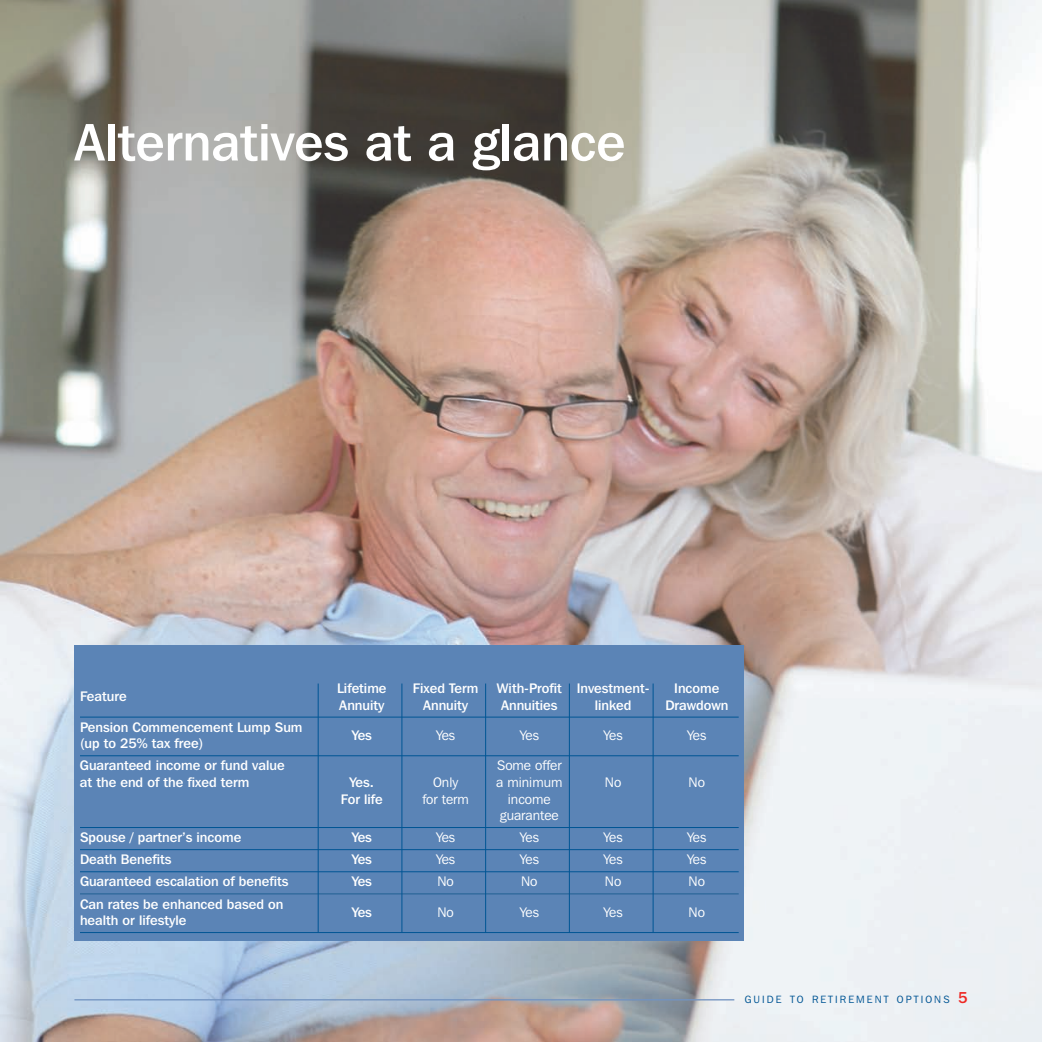
<style>
.page{position:relative;width:1042px;height:1042px;background:#fff}
.page>*{position:absolute;margin:0;border:0;box-sizing:border-box;transform-origin:0 0}
.t1{font:500 52.5px "Franklin Gothic IT Cby BT";color:#fff}
.t2{font:500 13.83px/16.4px "Franklin Gothic IT Cby BT";color:#fff}
.t3{font:13.83px/16.4px "Franklin Gothic IT Cby BT";color:#fff;text-align:center}
.t4{font:10.5px "Franklin Gothic IT Cby BT";letter-spacing:.2em;color:#005594}
.s1{font-weight:500;font-size:15.75px;color:#ee2823}
</style>
<div class="page">
<img style="left:0;top:0;width:1042px;height:1042px">
<hr style="left:74px;top:999px;width:660px;height:1px;background:#7293c1">
<div style="left:74px;top:645px;width:670px;height:296px;background:#5b84b6"></div>
<hr style="left:80px;top:716px;width:659px;height:1px;background:#005594">
<hr style="left:80px;top:755px;width:659px;height:1px;background:#005594">
<hr style="left:80px;top:827px;width:659px;height:1px;background:#005594">
<hr style="left:80px;top:849px;width:659px;height:1px;background:#005594">
<hr style="left:80px;top:871px;width:659px;height:1px;background:#005594">
<hr style="left:80px;top:893px;width:659px;height:1px;background:#216093">
<hr style="left:80px;top:932px;width:659px;height:1px;background:#005594">
<hr style="left:652px;top:683px;width:1px;height:249px;background:#005594">
<hr style="left:569px;top:683px;width:1px;height:249px;background:#005594">
<hr style="left:485px;top:683px;width:1px;height:249px;background:#005594">
<hr style="left:401px;top:683px;width:1px;height:249px;background:#005594">
<hr style="left:318px;top:683px;width:1px;height:249px;background:#005594">
<h1 class="t1" style="left:74px;top:124px;width:552px">Alternatives at a glance</h1>
<p class="t2" style="left:80px;top:689px;width:48px">Feature</p>
<p class="t2" style="left:337px;top:681px;width:51px">Lifetime</p>
<p class="t2" style="left:413px;top:681px;width:67px">Fixed Term</p>
<p class="t2" style="left:497px;top:681px;width:154px">With-Profit Investment-</p>
<p class="t2" style="left:674px;top:681px;width:47px">Income</p>
<p class="t2" style="left:339px;top:698px;width:47px">Annuity</p>
<p class="t2" style="left:423px;top:698px;width:47px">Annuity</p>
<p class="t2" style="left:501px;top:698px;width:58px">Annuities</p>
<p class="t2" style="left:595px;top:698px;width:38px">linked</p>
<p class="t2" style="left:665px;top:698px;width:64px">Drawdown</p>
<p class="t2" style="left:80px;top:720px;width:224px">Pension Commencement Lump Sum (up to 25% tax free)</p>
<p class="t2" style="left:352px;top:728px;width:22px">Yes</p>
<p class="t3" style="left:436px;top:728px;width:21px">Yes</p>
<p class="t3" style="left:520px;top:728px;width:21px">Yes</p>
<p class="t3" style="left:603px;top:728px;width:21px">Yes</p>
<p class="t3" style="left:687px;top:728px;width:21px">Yes</p>
<p class="t2" style="left:80px;top:758px;width:206px">Guaranteed income or fund value</p>
<p class="t3" style="left:497px;top:758px;width:66px">Some offer</p>
<p class="t2" style="left:80px;top:775px;width:171px">at the end of the fixed term</p>
<p class="t2" style="left:350px;top:775px;width:26px">Yes.</p>
<p class="t3" style="left:433px;top:775px;width:27px">Only</p>
<p class="t3" style="left:496px;top:775px;width:68px">a minimum</p>
<p class="t3" style="left:605px;top:775px;width:18px">No</p>
<p class="t3" style="left:688px;top:775px;width:18px">No</p>
<p class="t2" style="left:341px;top:792px;width:44px">For life</p>
<p class="t3" style="left:422px;top:792px;width:48px">for term</p>
<p class="t3" style="left:500px;top:792px;width:60px">income guarantee</p>
<p class="t2" style="left:80px;top:830px;width:163px">Spouse / partner’s income</p>
<p class="t2" style="left:352px;top:830px;width:22px">Yes</p>
<p class="t3" style="left:436px;top:830px;width:21px">Yes</p>
<p class="t3" style="left:520px;top:830px;width:21px">Yes</p>
<p class="t3" style="left:603px;top:830px;width:21px">Yes</p>
<p class="t3" style="left:687px;top:830px;width:21px">Yes</p>
<p class="t2" style="left:80px;top:852px;width:93px">Death Benefits</p>
<p class="t2" style="left:352px;top:852px;width:22px">Yes</p>
<p class="t3" style="left:436px;top:852px;width:21px">Yes</p>
<p class="t3" style="left:520px;top:852px;width:21px">Yes</p>
<p class="t3" style="left:603px;top:852px;width:21px">Yes</p>
<p class="t3" style="left:687px;top:852px;width:21px">Yes</p>
<p class="t2" style="left:80px;top:874px;width:210px">Guaranteed escalation of benefits</p>
<p class="t2" style="left:352px;top:874px;width:22px">Yes</p>
<p class="t3" style="left:437px;top:874px;width:18px">No</p>
<p class="t3" style="left:521px;top:874px;width:18px">No</p>
<p class="t3" style="left:605px;top:874px;width:18px">No</p>
<p class="t3" style="left:688px;top:874px;width:18px">No</p>
<p class="t2" style="left:80px;top:897px;width:205px">Can rates be enhanced based on health or lifestyle</p>
<p class="t2" style="left:352px;top:905px;width:22px">Yes</p>
<p class="t3" style="left:437px;top:905px;width:18px">No</p>
<p class="t3" style="left:520px;top:905px;width:21px">Yes</p>
<p class="t3" style="left:603px;top:905px;width:21px">Yes</p>
<p class="t3" style="left:688px;top:905px;width:18px">No</p>
<p class="t4" style="left:745px;top:996px;width:224px">GUIDE TO RETIREMENT OPTIONS <span class="s1">5</span></p>
</div>
